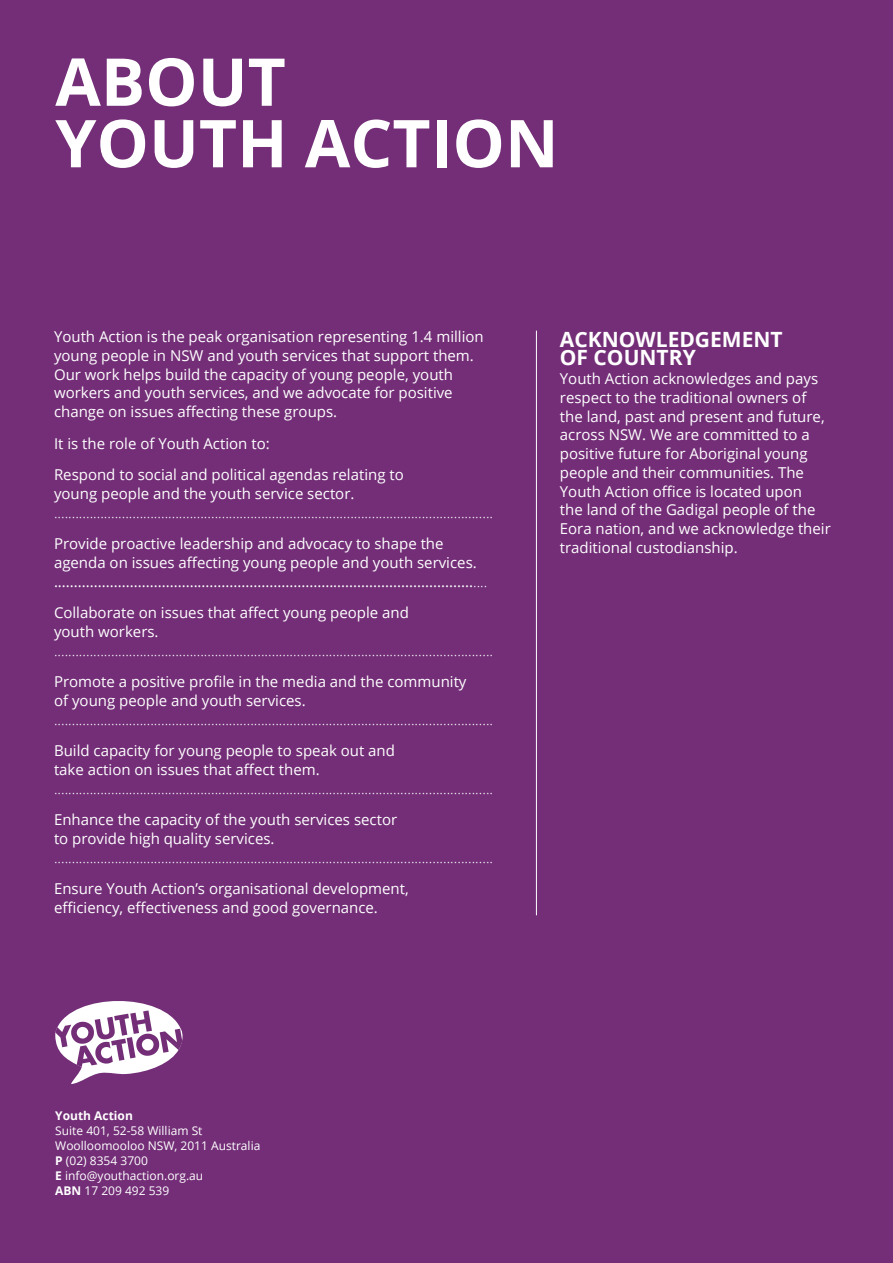
<style>
.page{position:relative;width:893px;height:1263px;background:#732e77}
.page>*{position:absolute;margin:0;border:0;box-sizing:border-box;transform-origin:0 0}
.t1{font:700 66px/61.5px "Open Sans";color:#fff}
.t2{font:700 21px/18.8px "Open Sans";color:#fff}
.t3{font:15px/18.8px "Open Sans";color:#fff}
.t4{font:300 15px "Open Sans";color:#fff}
.t5{font:12px/15px "Open Sans";color:#fff}
.t6{font:700 12px "Open Sans";color:#fff}
.s1{font-weight:300}
.s2{font-weight:700}
</style>
<div class="page">
<svg style="left:55px;top:1001px;width:128px;height:83px"></svg>
<hr style="left:536px;top:331px;width:1px;height:584px;background:#fff">
<h1 class="t1" style="left:55px;top:49px;width:505px">ABOUT<br>YOUTH ACTION</h1>
<p class="t3" style="left:54px;top:327px;width:431px">Youth Action is the peak organisation representing 1.4 million young people in NSW and youth services that support them.<br>Our work helps build the capacity of young people, youth workers and youth services, and we advocate for positive change on issues affecting these groups.</p>
<p class="t3" style="left:54px;top:427px;width:351px;line-height:31.5px">It is the role of Youth Action to:<br>Respond to social and political agendas relating to</p>
<p class="t3" style="left:54px;top:484px;width:302px">young people and the youth service sector.</p>
<p class="t4" style="left:54px;top:502px;width:441px">...........................................................................................................................</p>
<p class="t3" style="left:54px;top:534px;width:435px">Provide proactive leadership and advocacy to shape the agenda on issues affecting young people and youth services. .........................................................................................................<span class="s1">....</span></p>
<p class="t3" style="left:54px;top:603px;width:356px">Collaborate on issues that affect young people and youth workers.</p>
<p class="t4" style="left:54px;top:640px;width:441px">...........................................................................................................................</p>
<p class="t3" style="left:54px;top:672px;width:414px">Promote a positive profile in the media and the community of young people and youth services.</p>
<p class="t4" style="left:54px;top:709px;width:441px">...........................................................................................................................</p>
<p class="t3" style="left:54px;top:741px;width:342px">Build capacity for young people to speak out and take action on issues that affect them.</p>
<p class="t4" style="left:54px;top:778px;width:441px">...........................................................................................................................</p>
<p class="t3" style="left:54px;top:810px;width:345px">Enhance the capacity of the youth services sector to provide high quality services.</p>
<p class="t4" style="left:54px;top:847px;width:441px">...........................................................................................................................</p>
<p class="t3" style="left:54px;top:879px;width:356px">Ensure Youth Action’s organisational development, efficiency, effectiveness and good governance.</p>
<h2 class="t2" style="left:560px;top:329px;width:224px">ACKNOWLEDGEMENT<br>OF COUNTRY</h2>
<p class="t3" style="left:560px;top:369px;width:272px">Youth Action acknowledges and pays respect to the traditional owners of the land, past and present and future, across NSW. We are committed to a positive future for Aboriginal young people and their communities. The Youth Action office is located upon<br>the land of the Gadigal people of the Eora nation, and we acknowledge their traditional custodianship.</p>
<p class="t6" style="left:55px;top:1107px;width:79px">Youth Action</p>
<p class="t5" style="left:55px;top:1123px;width:207px">Suite 401, 52-58 William St<br>Woolloomooloo NSW, 2011 Australia<br><span class="s2">P</span> (02) 8354 3700<br><span class="s2">E</span> info@youthaction.org.au<br><span class="s2">ABN</span> 17 209 492 539</p>
</div>
